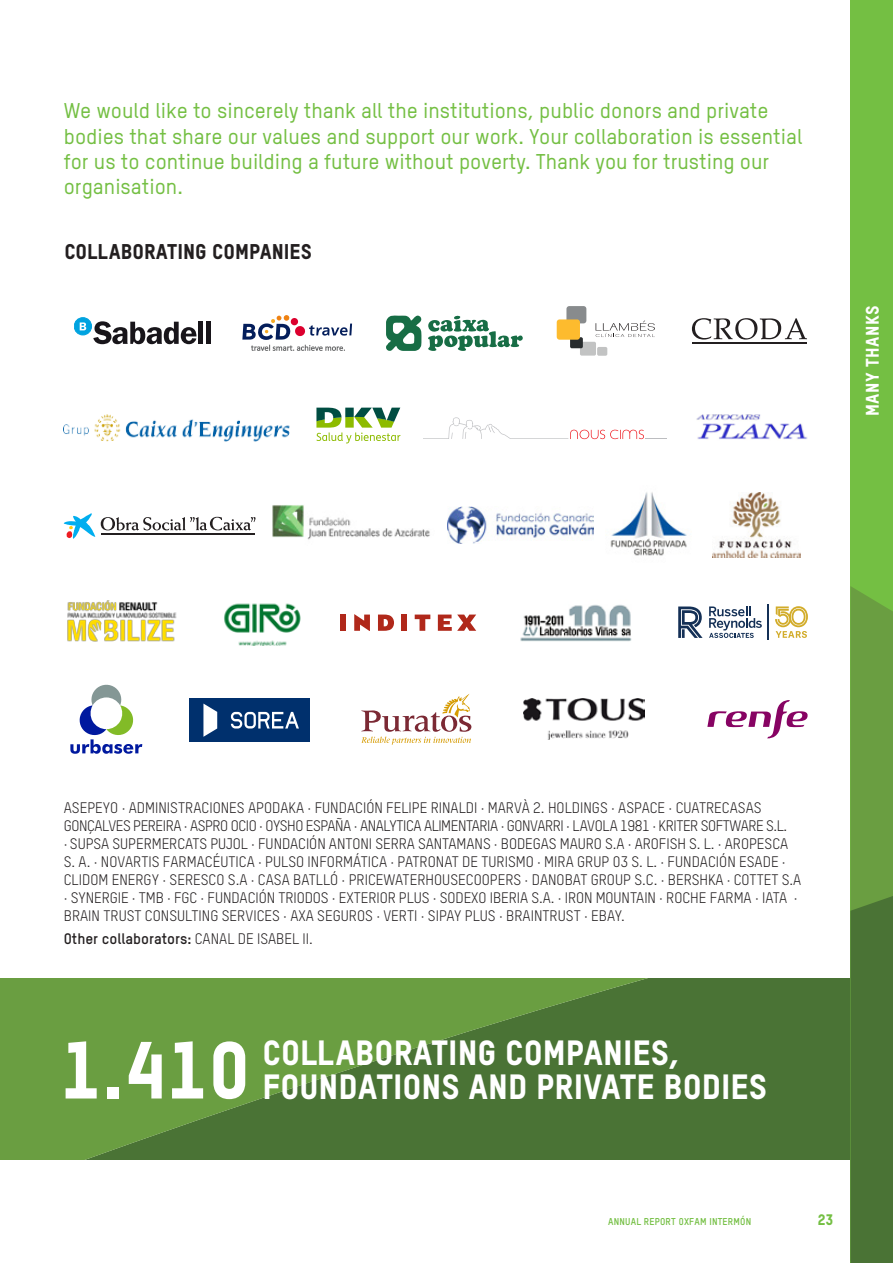
<style>
.page{position:relative;width:893px;height:1263px;background:#fff}
.page>*{position:absolute;margin:0;border:0;box-sizing:border-box;transform-origin:0 0}
.t1{font:79.5px "Oxfam TSTARPRO Headline";color:#fff}
.t2{font:34.5px "Oxfam TSTARPRO Headline";color:#fff}
.t3{font:500 21px/25.2px "Oxfam TSTARPRO";color:#74bf43}
.t4{font:21px "Oxfam TSTARPRO Headline";color:#231f20}
.t5{font:18px "Oxfam TSTARPRO Headline";letter-spacing:.025em;color:#fff}
.t6{font:15px/18px "Oxfam TSTARPRO";color:#231f20}
.t7{font:700 15px "Oxfam TSTARPRO";color:#231f20}
.t8{font:15px "Oxfam TSTARPRO Headline";color:#74bf43}
.t9{font:700 9.75px "Oxfam TSTARPRO";letter-spacing:.02em;color:#74bf43}
.s1{font-weight:400}
</style>
<div class="page">
<div style="left:190px;top:698px;width:120px;height:44px;background:#00306d"></div>
<svg style="left:203px;top:703px;width:14px;height:34px"></svg>
<svg style="left:231px;top:712px;width:68px;height:16px"></svg>
<svg style="left:707px;top:700px;width:101px;height:38px"></svg>
<svg style="left:0;top:978px;width:850px;height:76px;background:#5d8d3c"></svg>
<svg style="left:0;top:1054px;width:850px;height:106px;background:#527f38"></svg>
<img style="left:523px;top:698px;width:121px;height:42px">
<svg style="left:361px;top:694px;width:110px;height:51px"></svg>
<svg style="left:70px;top:685px;width:72px;height:69px"></svg>
<div style="left:74px;top:318px;width:18px;height:17px;background:#00a3e0;border-radius:50%"></div>
<div style="left:74px;top:318px;width:18px;height:17px;border:1px solid #00a3e0;border-radius:50%"></div>
<svg style="left:80px;top:322px;width:6px;height:8px"></svg>
<svg style="left:93px;top:321px;width:103px;height:23px"></svg>
<hr style="left:199px;top:322px;width:4px;height:22px;background:#18151a">
<hr style="left:206px;top:322px;width:4px;height:22px;background:#18151a">
<svg style="left:386px;top:316px;width:36px;height:35px"></svg>
<svg style="left:428px;top:316px;width:95px;height:35px"></svg>
<svg style="left:242px;top:315px;width:110px;height:36px"></svg>
<svg style="left:692px;top:318px;width:115px;height:22px"></svg>
<hr style="left:692px;top:342px;width:115px;height:2px;background:#231f20">
<svg style="left:596px;top:321px;width:59px;height:16px"></svg>
<div style="left:580px;top:342px;width:16px;height:14px;background:#c2c3c3;border-radius:2px"></div>
<div style="left:570px;top:337px;width:13px;height:11px;background:#292d2f;border-radius:2px"></div>
<div style="left:566px;top:306px;width:20px;height:17px;background:#888b8d;border-radius:3px"></div>
<div style="left:557px;top:319px;width:23px;height:21px;background:#fdbb2e;border-radius:3px"></div>
<div style="left:597px;top:347px;width:10px;height:9px;background:#c2c3c3;border-radius:2px"></div>
<img style="left:696px;top:414px;width:112px;height:25px">
<svg style="left:316px;top:408px;width:84px;height:35px"></svg>
<img style="left:64px;top:414px;width:225px;height:27px">
<svg style="left:423px;top:417px;width:244px;height:22px"></svg>
<img style="left:520px;top:605px;width:112px;height:37px">
<svg style="left:378px;top:614px;width:16px;height:16px"></svg>
<div style="left:340px;top:614px;width:6px;height:16px;background:#b0281a"></div>
<div style="left:401px;top:614px;width:6px;height:16px;background:#b0281a"></div>
<svg style="left:354px;top:614px;width:16px;height:16px"></svg>
<svg style="left:415px;top:614px;width:15px;height:16px"></svg>
<svg style="left:438px;top:614px;width:38px;height:16px"></svg>
<img style="left:224px;top:603px;width:77px;height:42px">
<svg style="left:678px;top:606px;width:25px;height:32px"></svg>
<svg style="left:709px;top:606px;width:53px;height:32px"></svg>
<hr style="left:768px;top:604px;width:1px;height:36px;background:#143056">
<svg style="left:775px;top:606px;width:33px;height:32px"></svg>
<img style="left:67px;top:600px;width:110px;height:42px">
<svg style="left:64px;top:513px;width:31px;height:26px"></svg>
<hr style="left:101px;top:534px;width:154px;height:1px;background:#231f20">
<svg style="left:101px;top:517px;width:155px;height:13px"></svg>
<img style="left:712px;top:493px;width:88px;height:64px">
<img style="left:610px;top:492px;width:77px;height:64px">
<img style="left:448px;top:506px;width:145px;height:38px">
<img style="left:272px;top:505px;width:158px;height:35px">
<div style="left:850px;top:0;width:43px;height:1263px;background:#74bf43"></div>
<svg style="left:850px;top:586px;width:43px;height:677px;background:#59883a"></svg>
<p class="t3" style="left:64px;top:96px;width:740px">We would like to sincerely thank all the institutions, public donors and private bodies that share our values and support our work. Your collaboration is essential for us to continue building a future without poverty. Thank you for trusting our organisation.</p>
<p class="t4" style="left:64px;top:235px;width:249px">COLLABORATING COMPANIES</p>
<p class="t5" style="left:859px;top:416px;width:112px;rotate:-90deg">MANY THANKS</p>
<p class="t6" style="left:64px;top:798px;width:739px">ASEPEYO · ADMINISTRACIONES APODAKA · FUNDACIÓN FELIPE RINALDI · MARVÀ 2. HOLDINGS · ASPACE · CUATRECASAS GONÇALVES PEREIRA · ASPRO OCIO · OYSHO ESPAÑA · ANALYTICA ALIMENTARIA · GONVARRI · LAVOLA 1981 · KRITER SOFTWARE S.L.<br>· SUPSA SUPERMERCATS PUJOL · FUNDACIÓN ANTONI SERRA SANTAMANS · BODEGAS MAURO S.A · AROFISH S. L. · AROPESCA S. A. · NOVARTIS FARMACÉUTICA · PULSO INFORMÁTICA · PATRONAT DE TURISMO · MIRA GRUP 03 S. L. · FUNDACIÓN ESADE · CLIDOM ENERGY · SERESCO S.A · CASA BATLLÓ · PRICEWATERHOUSECOOPERS · DANOBAT GROUP S.C. · BERSHKA · COTTET S.A · SYNERGIE · TMB · FGC · FUNDACIÓN TRIODOS · EXTERIOR PLUS · SODEXO IBERIA S.A. · IRON MOUNTAIN · ROCHE FARMA · IATA · BRAIN TRUST CONSULTING SERVICES · AXA SEGUROS · VERTI · SIPAY PLUS · BRAINTRUST · EBAY.</p>
<p class="t7" style="left:64px;top:927px;width:251px">Other collaborators: <span class="s1">CANAL DE ISABEL II.</span></p>
<p class="t1" style="left:60px;top:1010px;width:192px">1.410</p>
<p class="t2" style="left:263px;top:1026px;width:419px">COLLABORATING COMPANIES,</p>
<p class="t2" style="left:263px;top:1061px;width:506px">FOUNDATIONS AND PRIVATE BODIES</p>
<p class="t9" style="left:608px;top:1214px;width:145px">ANNUAL REPORT 0XFAM INTERMÓN</p>
<p class="t8" style="left:818px;top:1208px;width:17px">23</p>
</div>
